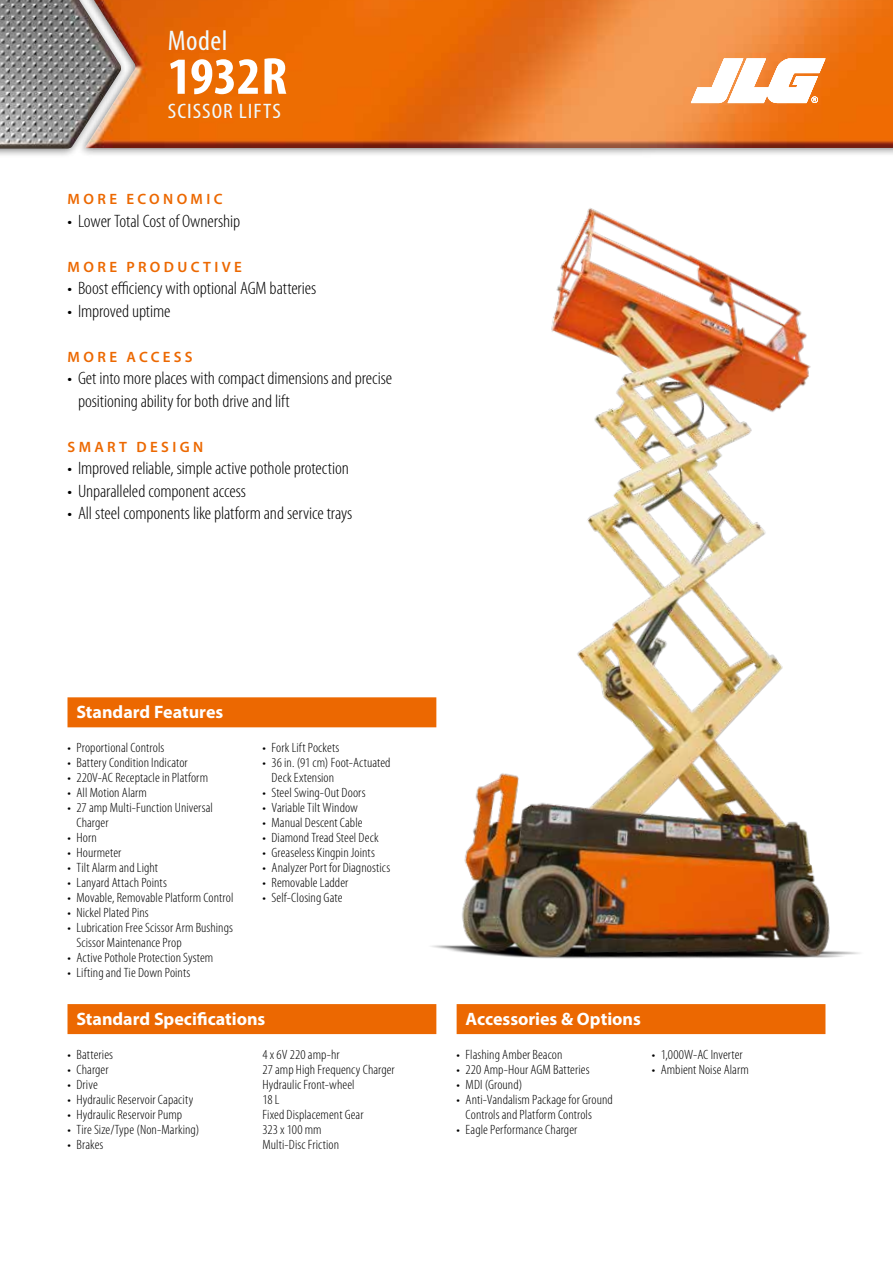
<style>
.page{position:relative;width:893px;height:1263px;background:#fff}
.page>*{position:absolute;margin:0;border:0;box-sizing:border-box;transform-origin:0 0}
.t1{font:700 condensed 52.5px "Myriad Pro";color:#fff;scale:1.05 1}
.t2{font:condensed 28.5px "Myriad Pro";letter-spacing:.015em;color:#f0fbff;scale:1.05 1}
.t3{font:condensed 21px "Myriad Pro";letter-spacing:.045em;color:#f0fbff;scale:1.12 1}
.t4{font:300 condensed 18px/22.5px "Myriad Pro";letter-spacing:-.005em;color:#000;scale:1.07 1}
.t5{font:700 18px "Myriad Pro";color:#fff}
.t6{font:600 15px "Myriad Pro";letter-spacing:.225em;color:#ec6801}
.t7{font:300 condensed 13.5px/15px "Myriad Pro";letter-spacing:.005em;color:#000;scale:1.07 1}
</style>
<div class="page">
<img style="left:128px;top:0;width:765px;height:148px">
<div style="left:0;top:0;width:128px;height:158px;background:#000;opacity:.5"></div>
<img style="left:0;top:0;width:121px;height:149px">
<svg style="left:691px;top:59px;width:134px;height:44px"></svg>
<img style="left:378px;top:107px;width:515px;height:621px">
<img style="left:401px;top:181px;width:474px;height:778px">
<div style="left:457px;top:1004px;width:368px;height:30px;background:#ec6801"></div>
<div style="left:68px;top:1004px;width:368px;height:30px;background:#ec6801"></div>
<div style="left:68px;top:697px;width:368px;height:30px;background:#ec6801"></div>
<h2 class="t2" style="left:168px;top:24px;width:58px">Model</h2>
<h1 class="t1" style="left:168px;top:43px;width:115px">1932R</h1>
<h3 class="t3" style="left:168px;top:98px;width:102px">SCISSOR LIFTS</h3>
<p class="t6" style="left:68px;top:189px;width:156px">MORE ECONOMIC</p>
<h3 class="t4" style="left:68px;top:209px;width:163px">• Lower Total Cost of Ownership</h3>
<p class="t6" style="left:68px;top:257px;width:176px">MORE PRODUCTIVE</p>
<h3 class="t4" style="left:68px;top:277px;width:234px">• Boost efficiency with optional AGM batteries</h3>
<h3 class="t4" style="left:68px;top:299px;width:98px">• Improved uptime</h3>
<p class="t6" style="left:68px;top:347px;width:126px">MORE ACCESS</p>
<h3 class="t4" style="left:78px;top:367px;width:295px;text-indent:-10px">• Get into more places with compact dimensions and precise positioning ability for both drive and lift</h3>
<p class="t6" style="left:68px;top:437px;width:137px">SMART DESIGN</p>
<h3 class="t4" style="left:68px;top:457px;width:265px">• Improved reliable, simple active pothole protection</h3>
<h3 class="t4" style="left:68px;top:479px;width:168px">• Unparalleled component access</h3>
<h3 class="t4" style="left:68px;top:502px;width:268px">• All steel components like platform and service trays</h3>
<h3 class="t5" style="left:76px;top:700px;width:148px">Standard Features</h3>
<p class="t7" style="left:68px;top:739px;width:92px">• Proportional Controls</p>
<p class="t7" style="left:68px;top:754px;width:114px">• Battery Condition Indicator</p>
<p class="t7" style="left:68px;top:769px;width:133px">• 220V-AC Receptacle in Platform</p>
<p class="t7" style="left:68px;top:784px;width:76px">• All Motion Alarm</p>
<p class="t7" style="left:76px;top:799px;width:129px;text-indent:-9px">• 27 amp Multi-Function Universal<br>Charger</p>
<p class="t7" style="left:68px;top:829px;width:29px">• Horn</p>
<p class="t7" style="left:68px;top:844px;width:52px">• Hourmeter</p>
<p class="t7" style="left:68px;top:859px;width:86px">• Tilt Alarm and Light</p>
<p class="t7" style="left:68px;top:874px;width:94px">• Lanyard Attach Points</p>
<p class="t7" style="left:68px;top:889px;width:157px">• Movable, Removable Platform Control</p>
<p class="t7" style="left:68px;top:904px;width:77px">• Nickel Plated Pins</p>
<p class="t7" style="left:77px;top:919px;width:148px;text-indent:-9px">• Lubrication Free Scissor Arm Bushings<br>Scissor Maintenance Prop</p>
<p class="t7" style="left:68px;top:949px;width:138px">• Active Pothole Protection System</p>
<p class="t7" style="left:68px;top:964px;width:116px">• Lifting and Tie Down Points</p>
<p class="t7" style="left:263px;top:739px;width:73px">• Fork Lift Pockets</p>
<p class="t7" style="left:272px;top:754px;width:113px;text-indent:-9px">• 36 in. (91 cm) Foot-Actuated<br>Deck Extension</p>
<p class="t7" style="left:263px;top:784px;width:98px">• Steel Swing-Out Doors</p>
<p class="t7" style="left:263px;top:799px;width:91px">• Variable Tilt Window</p>
<p class="t7" style="left:263px;top:814px;width:95px">• Manual Descent Cable</p>
<p class="t7" style="left:263px;top:829px;width:110px">• Diamond Tread Steel Deck</p>
<p class="t7" style="left:263px;top:844px;width:107px">• Greaseless Kingpin Joints</p>
<p class="t7" style="left:263px;top:859px;width:121px">• Analyzer Port for Diagnostics</p>
<p class="t7" style="left:263px;top:874px;width:82px">• Removable Ladder</p>
<p class="t7" style="left:263px;top:889px;width:76px">• Self-Closing Gate</p>
<h3 class="t5" style="left:76px;top:1007px;width:190px">Standard Specifications</h3>
<h3 class="t5" style="left:466px;top:1007px;width:177px">Accessories &amp; Options</h3>
<p class="t7" style="left:68px;top:1047px;width:44px">• Batteries</p>
<p class="t7" style="left:263px;top:1047px;width:74px">4 x 6V 220 amp-hr</p>
<p class="t7" style="left:68px;top:1062px;width:40px">• Charger</p>
<p class="t7" style="left:263px;top:1062px;width:125px">27 amp High Frequency Charger</p>
<p class="t7" style="left:68px;top:1077px;width:30px">• Drive</p>
<p class="t7" style="left:263px;top:1077px;width:88px">Hydraulic Front-wheel</p>
<p class="t7" style="left:68px;top:1092px;width:119px">• Hydraulic Reservoir Capacity</p>
<p class="t7" style="left:263px;top:1092px;width:17px">18 L</p>
<p class="t7" style="left:68px;top:1107px;width:109px">• Hydraulic Reservoir Pump</p>
<p class="t7" style="left:263px;top:1107px;width:96px">Fixed Displacement Gear</p>
<p class="t7" style="left:68px;top:1122px;width:125px">• Tire Size/Type (Non-Marking)</p>
<p class="t7" style="left:263px;top:1122px;width:57px">323 x 100 mm</p>
<p class="t7" style="left:68px;top:1137px;width:35px">• Brakes</p>
<p class="t7" style="left:263px;top:1137px;width:73px">Multi-Disc Friction</p>
<p class="t7" style="left:457px;top:1047px;width:100px">• Flashing Amber Beacon</p>
<p class="t7" style="left:457px;top:1062px;width:126px">• 220 Amp-Hour AGM Batteries</p>
<p class="t7" style="left:457px;top:1077px;width:63px">• MDI (Ground)</p>
<p class="t7" style="left:466px;top:1092px;width:139px;text-indent:-9px">• Anti-Vandalism Package for Ground<br>Controls and Platform Controls</p>
<p class="t7" style="left:457px;top:1122px;width:114px">• Eagle Performance Charger</p>
<p class="t7" style="left:652px;top:1047px;width:87px">• 1,000W-AC Inverter</p>
<p class="t7" style="left:652px;top:1062px;width:92px">• Ambient Noise Alarm</p>
</div>
